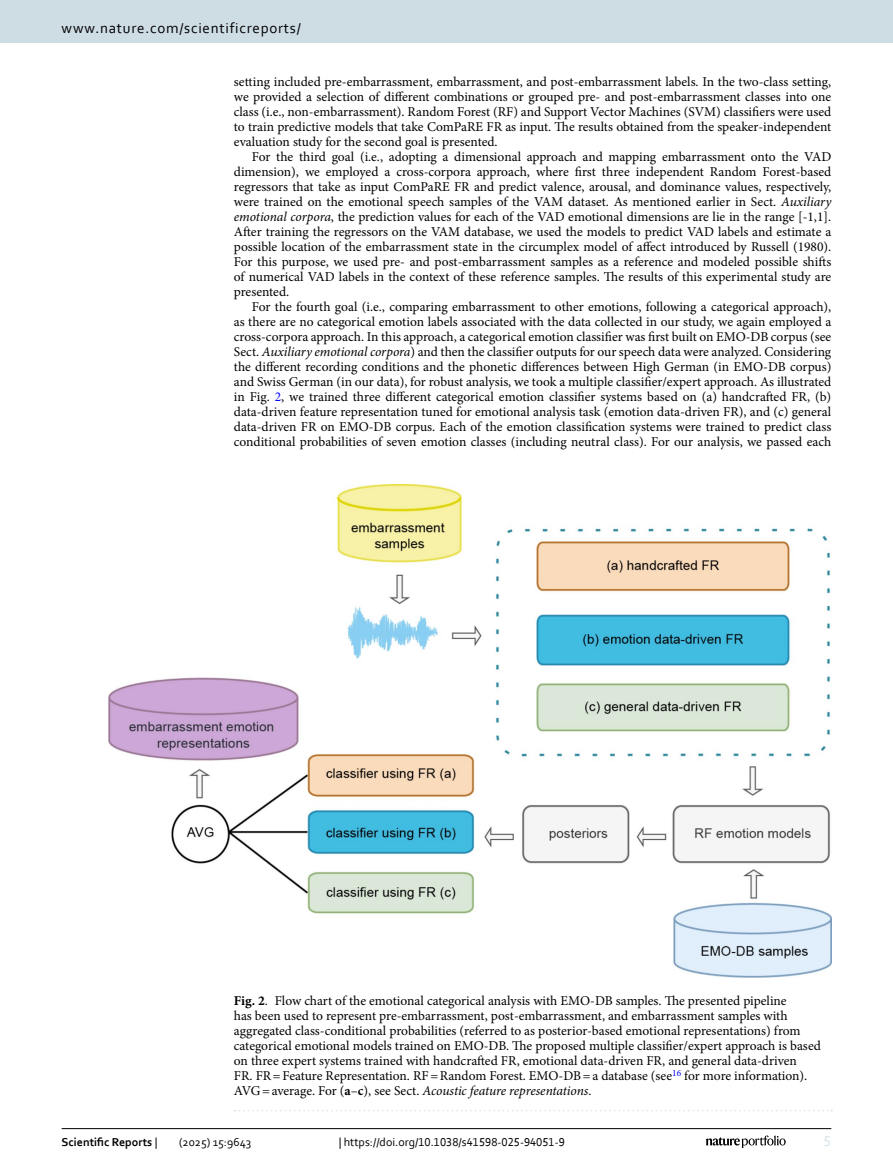
<style>
.page{position:relative;width:893px;height:1174px;background:#fff}
.page>*{position:absolute;margin:0;border:0;box-sizing:border-box;transform-origin:0 0}
.t1{font:15px "Corbel";letter-spacing:.05em;color:#000}
.t2{font:15px "Corbel";color:#d9e4eb}
.Body_Text_Indent{font:13.5px/15px "Minion Pro";color:#000;text-align:justify}
.Figure_Caption{font:13.5px/15px "Minion Pro";color:#000}
.Body_Text{font:13.5px/15px "Minion Pro";color:#000;text-align:justify}
.t3{font:12px "Corbel";color:#000}
.t4{font:700 12px "Corbel";color:#000}
.s1{font-style:italic}
.s2{color:#00f}
.s3{font-weight:700}
.s4{font-weight:400}
</style>
<div class="page">
<img style="left:108px;top:485px;width:723px;height:492px">
<svg style="left:235px;top:1110px;width:597px;height:1px"></svg>
<hr style="left:62px;top:1128px;width:769px;height:1px;background:#000">
<svg style="left:706px;top:1135px;width:80px;height:12px"></svg>
<div style="left:0;top:0;width:893px;height:43px;background:#cedde4"></div>
<p class="t1" style="left:62px;top:18px;width:241px">www.nature.com/scientificreports/</p>
<p class="Body_Text" style="left:234px;top:74px;width:599px">setting included pre-embarrassment, embarrassment, and post-embarrassment labels. In the two-class setting, we provided a selection of different combinations or grouped pre- and post-embarrassment classes into one class (i.e., non-embarrassment). Random Forest (RF) and Support Vector Machines (SVM) classifiers were used to train predictive models that take ComPaRE FR as input. The results obtained from the speaker-independent evaluation study for the second goal is presented.</p>
<p class="Body_Text_Indent" style="left:234px;top:149px;width:599px;text-indent:18px">For the third goal (i.e., adopting a dimensional approach and mapping embarrassment onto the VAD dimension), we employed a cross-corpora approach, where first three independent Random Forest-based regressors that take as input ComPaRE FR and predict valence, arousal, and dominance values, respectively, were trained on the emotional speech samples of the VAM dataset. As mentioned earlier in Sect. <span class="s1">Auxiliary emotional corpora</span>, the prediction values for each of the VAD emotional dimensions are lie in the range [-1,1].<br>After training the regressors on the VAM database, we used the models to predict VAD labels and estimate a possible location of the embarrassment state in the circumplex model of affect introduced by Russell (1980).<br>For this purpose, we used pre- and post-embarrassment samples as a reference and modeled possible shifts of numerical VAD labels in the context of these reference samples. The results of this experimental study are presented.</p>
<p class="Body_Text_Indent" style="left:234px;top:299px;width:599px;text-indent:18px">For the fourth goal (i.e., comparing embarrassment to other emotions, following a categorical approach), as there are no categorical emotion labels associated with the data collected in our study, we again employed a cross-corpora approach. In this approach, a categorical emotion classifier was first built on EMO-DB corpus (see Sect. <span class="s1">Auxiliary emotional corpora</span>) and then the classifier outputs for our speech data were analyzed. Considering the different recording conditions and the phonetic differences between High German (in EMO-DB corpus) and Swiss German (in our data), for robust analysis, we took a multiple classifier/expert approach. As illustrated in Fig. <span class="s2">2</span>, we trained three different categorical emotion classifier systems based on (a) handcrafted FR, (b) data-driven feature representation tuned for emotional analysis task (emotion data-driven FR), and (c) general data-driven FR on EMO-DB corpus. Each of the emotion classification systems were trained to predict class conditional probabilities of seven emotion classes (including neutral class). For our analysis, we passed each</p>
<p class="Figure_Caption" style="left:234px;top:993px;width:589px"><span class="s3">Fig. 2</span>. Flow chart of the emotional categorical analysis with EMO-DB samples. The presented pipeline<br>has been used to represent pre-embarrassment, post-embarrassment, and embarrassment samples with aggregated class-conditional probabilities (referred to as posterior-based emotional representations) from categorical emotional models trained on EMO-DB. The proposed multiple classifier/expert approach is based on three expert systems trained with handcrafted FR, emotional data-driven FR, and general data-driven<br>FR. FR=Feature Representation. RF=Random Forest. EMO-DB=a database (see<sup>16</sup> for more information).<br>AVG=average. For (<span class="s3">a</span>–<span class="s3">c</span>), see Sect. <span class="s1">Acoustic feature representations</span>.</p>
<p class="t4" style="left:62px;top:1134px;width:97px">Scientific Reports <span class="s4">|</span></p>
<p class="t3" style="left:179px;top:1134px;width:74px">(2025) 15:9643</p>
<p class="t3" style="left:339px;top:1134px;width:228px">| https://doi.org/10.1038/s41598-025-94051-9</p>
<p class="t2" style="left:824px;top:1132px;width:9px">5</p>
</div>
